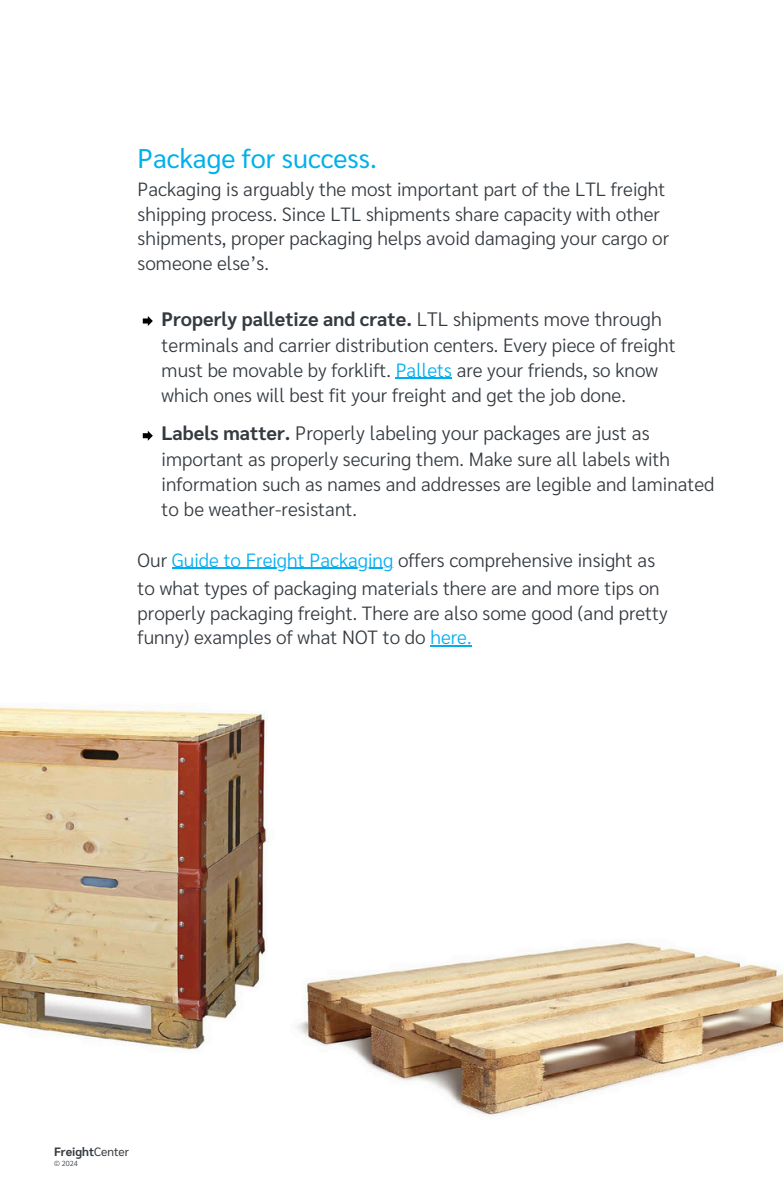
<style>
.page{position:relative;width:783px;height:1188px;background:#fff}
.page>*{position:absolute;margin:0;border:0;box-sizing:border-box;transform-origin:0 0}
.t1{font:27px "Sarabun";color:#00b0ea}
.t2{font:300 19.5px "Sarabun";color:#343a40}
.t3{font:700 19.5px "Sarabun";color:#343a40}
.t4{font:300 19.2px/24.8px "Sarabun";color:#343a40}
.t5{font:700 12px "Sarabun";color:#343a40}
.t6{font:300 7.35px "Sarabun";color:#343a40}
.s1{font-weight:300}
.s2{color:#00aeef}
.s3{font-weight:700}
.s4{font-weight:400}
</style>
<div class="page">
<img style="left:0;top:318px;width:783px;height:798px">
<hr style="left:396px;top:378px;width:56px;height:1px;background:#00aeef">
<hr style="left:172px;top:568px;width:221px;height:1px;background:#00aeef">
<hr style="left:430px;top:646px;width:42px;height:1px;background:#00aeef">
<svg style="left:143px;top:316px;width:10px;height:10px"></svg>
<svg style="left:143px;top:431px;width:10px;height:10px"></svg>
<p class="t1" style="left:138px;top:139px;width:241px">Package for success.</p>
<p class="t4" style="left:138px;top:176px;width:533px">Packaging is arguably the most important part of the LTL freight shipping process. Since LTL shipments share capacity with other shipments, proper packaging helps avoid damaging your cargo or someone else’s.</p>
<h1 class="t3" style="left:162px;top:305px;width:502px">Properly palletize and crate. <span class="s1">LTL shipments move through</span></h1>
<h1 class="t4" style="left:162px;top:332px;width:516px">terminals and carrier distribution centers. Every piece of freight must be movable by forklift. <span class="s2">Pallets</span> are your friends, so know which ones will best fit your freight and get the job done.</h1>
<h1 class="t2" style="left:162px;top:420px;width:490px"><span class="s3">Labels matter.</span> Properly labeling your packages are just as</h1>
<h1 class="t4" style="left:162px;top:446px;width:554px">important as properly securing them. Make sure all labels with information such as names and addresses are legible and laminated to be weather-resistant.</h1>
<h1 class="t4" style="left:138px;top:546px;width:519px">Our <span class="s2">Guide to Freight Packaging</span> offers comprehensive insight as</h1>
<h1 class="t4" style="left:138px;top:574px;width:532px">to what types of packaging materials there are and more tips on properly packaging freight. There are also some good (and pretty funny) examples of what NOT to do <span class="s2">here.</span></h1>
<p class="t5" style="left:54px;top:1143px;width:77px">Freight<span class="s4">Center</span></p>
<p class="t6" style="left:54px;top:1158px;width:25px">© 2024</p>
</div>
